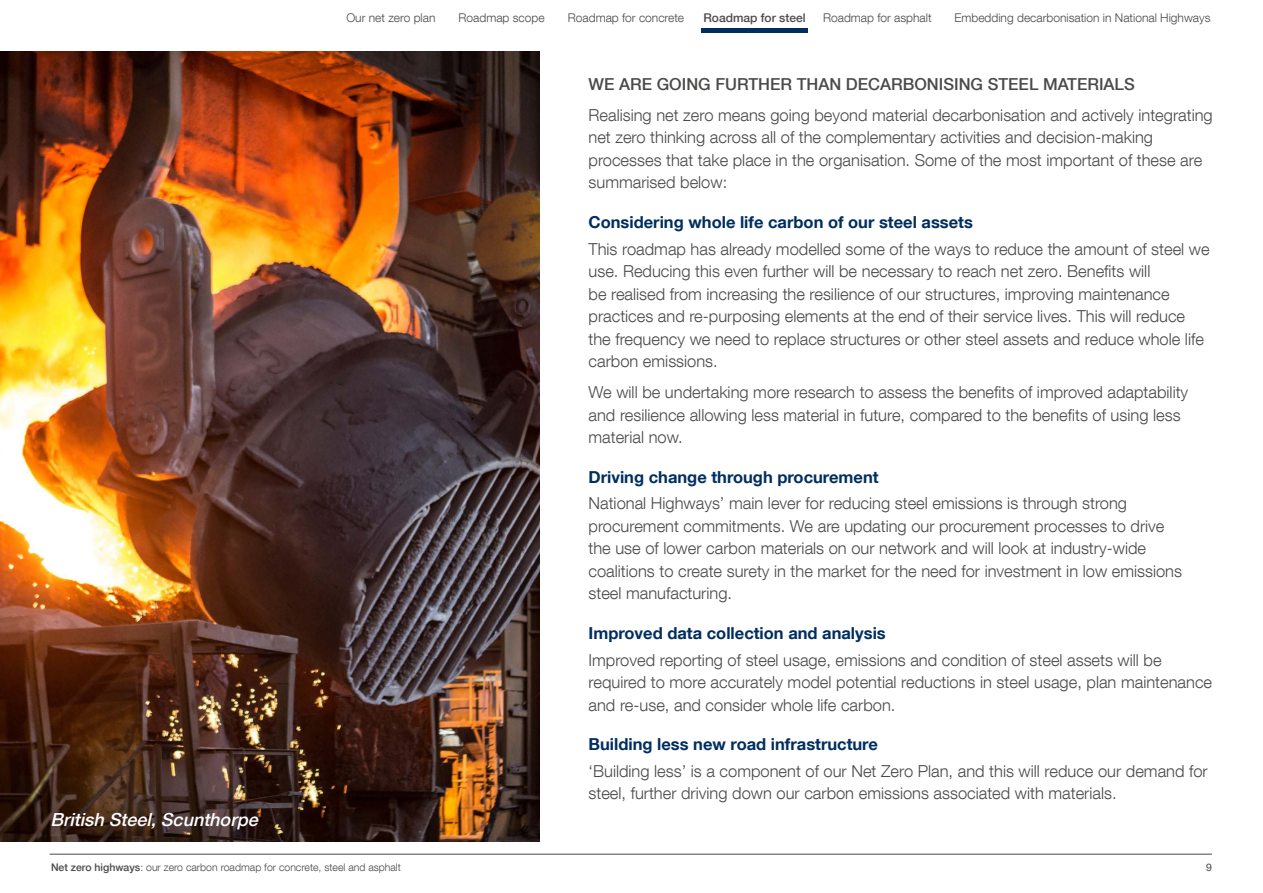
<style>
.page{position:relative;width:1263px;height:893px;background:#fff}
.page>*{position:absolute;margin:0;border:0;box-sizing:border-box;transform-origin:0 0}
.t1{font:italic 500 18px "Helvetica Neue LT Com";color:#fff}
.t2{font:300 16.5px/22.5px "Helvetica Neue LT Com";color:#4a4a49}
.t3{font:700 16.5px "Helvetica Neue LT Com";color:#002e5f}
.t4{font:500 16.5px "Helvetica Neue LT Com";color:#4a4a49}
.t5{font:300 12px "Helvetica Neue LT Com";color:#4a4a49}
.t6{font:500 12px "Helvetica Neue LT Com";color:#4a4a49}
.t7{font:300 10.5px "Helvetica Neue LT Com";color:#4a4a49}
.t8{font:10.5px "Helvetica Neue LT Com";color:#4a4a49}
.s1{font-weight:500}
</style>
<div class="page">
<hr style="left:50px;top:854px;width:1162px;height:1px;background:#4a4a49">
<img style="left:0;top:51px;width:540px;height:791px">
<hr style="left:701px;top:29px;width:107px;height:4px;background:#002e5f">
<p class="t5" style="left:346px;top:11px;width:91px">Our net zero plan</p>
<p class="t5" style="left:459px;top:11px;width:88px">Roadmap scope</p>
<p class="t5" style="left:568px;top:11px;width:118px">Roadmap for concrete</p>
<p class="t6" style="left:703px;top:11px;width:104px">Roadmap for steel</p>
<p class="t5" style="left:823px;top:11px;width:110px">Roadmap for asphalt</p>
<p class="t5" style="left:954px;top:11px;width:258px">Embedding decarbonisation in National Highways</p>
<p class="t1" style="left:51px;top:809px;width:213px">British Steel,Scunthorpe</p>
<p class="t4" style="left:588px;top:74px;width:548px">WE ARE GOING FURTHER THAN DECARBONISING STEEL MATERIALS</p>
<p class="t2" style="left:588px;top:103px;width:626px">Realising net zero means going beyond material decarbonisation and actively integrating net zero thinking across all of the complementary activities and decision-making processes that take place in the organisation. Some of the most important of these are summarised below:</p>
<p class="t3" style="left:588px;top:212px;width:386px">Considering whole life carbon of our steel assets</p>
<p class="t2" style="left:588px;top:237px;width:623px">This roadmap has already modelled some of the ways to reduce the amount of steel we use. Reducing this even further will be necessary to reach net zero. Benefits will<br>be realised from increasing the resilience of our structures, improving maintenance practices and re-purposing elements at the end of their service lives. This will reduce the frequency we need to replace structures or other steel assets and reduce whole life carbon emissions.</p>
<p class="t2" style="left:588px;top:381px;width:601px">We will be undertaking more research to assess the benefits of improved adaptability and resilience allowing less material in future, compared to the benefits of using less material now.</p>
<p class="t3" style="left:588px;top:466px;width:292px">Driving change through procurement</p>
<p class="t2" style="left:588px;top:492px;width:595px">National Highways’ main lever for reducing steel emissions is through strong procurement commitments. We are updating our procurement processes to drive the use of lower carbon materials on our network and will look at industry-wide coalitions to create surety in the market for the need for investment in low emissions steel manufacturing.</p>
<p class="t3" style="left:588px;top:623px;width:299px">Improved data collection and analysis</p>
<p class="t2" style="left:588px;top:648px;width:625px">Improved reporting of steel usage, emissions and condition of steel assets will be required to more accurately model potential reductions in steel usage, plan maintenance and re-use, and consider whole life carbon.</p>
<p class="t3" style="left:588px;top:734px;width:291px">Building less new road infrastructure</p>
<p class="t2" style="left:588px;top:759px;width:621px">‘Building less’ is a component of our Net Zero Plan, and this will reduce our demand for steel, further driving down our carbon emissions associated with materials.</p>
<p class="t7" style="left:51px;top:860px;width:351px"><span class="s1">Net zero highways</span>: our zero carbon roadmap for concrete, steel and asphalt</p>
<p class="t8" style="left:1206px;top:860px;width:7px">9</p>
</div>
